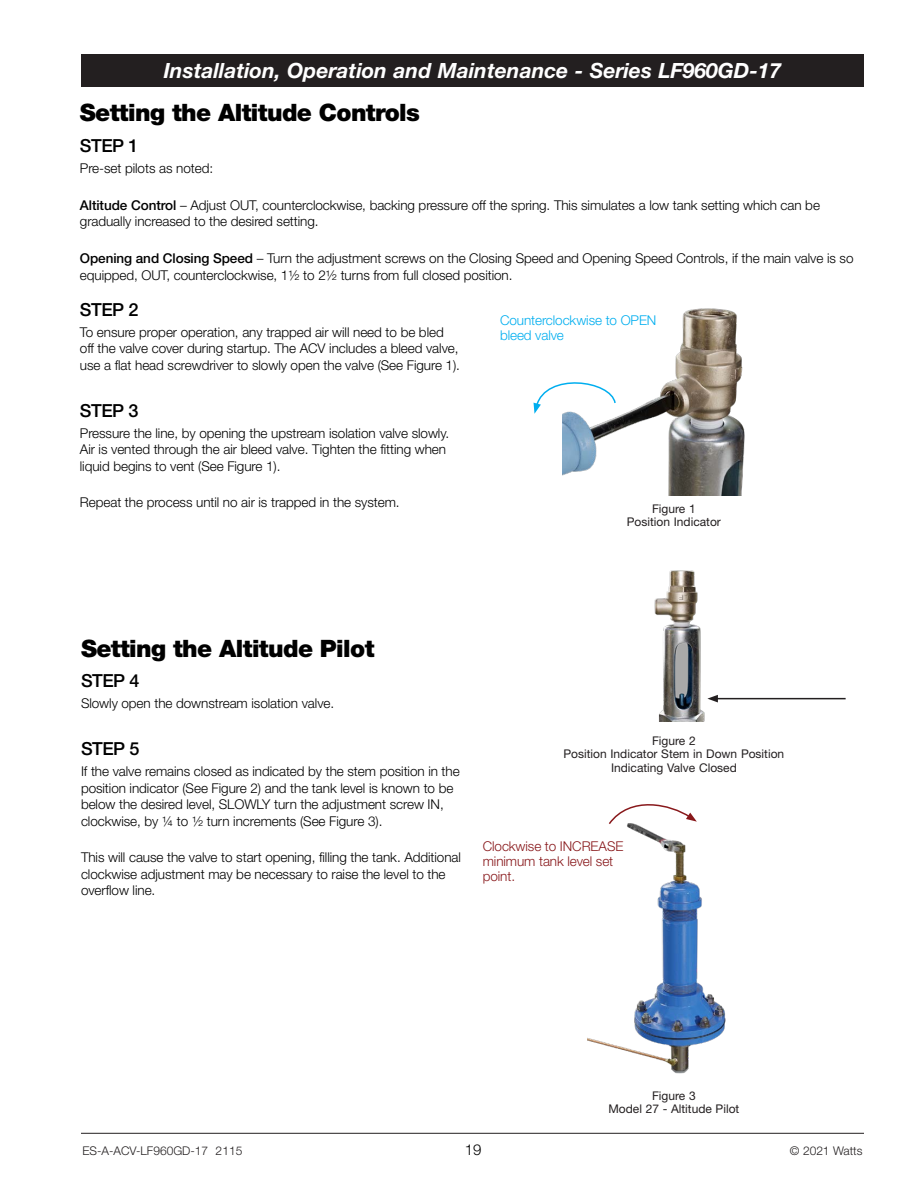
<style>
.page{position:relative;width:918px;height:1188px;background:#fff}
.page>*{position:absolute;margin:0;border:0;box-sizing:border-box;transform-origin:0 0}
.t1{font:900 24px "Helvetica Neue LT Std";letter-spacing:-.025em;color:#000}
.t2{font:italic 700 21px "Helvetica Neue LT Std";color:#fff}
.t3{font:500 18px "Helvetica Neue LT Std";letter-spacing:-.025em;color:#000}
.t4{font:300 15px "Helvetica Neue LT Std";color:#000}
.t5{font:300 13.5px/16.5px "Helvetica Neue LT Std";letter-spacing:-.005em;color:#000}
.t6{font:300 13.5px/15px "Helvetica Neue LT Std";letter-spacing:-.005em;color:#88181b}
.t7{font:300 13.5px/15px "Helvetica Neue LT Std";letter-spacing:-.005em;color:#00aeef}
.t8{font:12px/13.5px "Helvetica Neue LT Std";color:#231f20;text-align:center}
.t9{font:300 12px "Helvetica Neue LT Std";color:#231f20}
.s1{font-weight:500}
</style>
<div class="page">
<svg style="left:534px;top:383px;width:29px;height:31px"></svg>
<img style="left:563px;top:308px;width:182px;height:188px">
<img style="left:654px;top:570px;width:100px;height:152px">
<hr style="left:716px;top:698px;width:130px;height:1px;background:#231f20">
<svg style="left:707px;top:695px;width:11px;height:7px"></svg>
<svg style="left:615px;top:804px;width:78px;height:12px"></svg>
<img style="left:588px;top:816px;width:138px;height:258px">
<hr style="left:81px;top:1133px;width:783px;height:1px;background:#231f20">
<div style="left:81px;top:54px;width:783px;height:32px;background:#231f20"></div>
<h2 class="t2" style="left:164px;top:57px;width:619px">Installation, Operation and Maintenance - Series LF960GD-17</h2>
<h1 class="t1" style="left:80px;top:99px;width:342px">Setting the Altitude Controls</h1>
<h3 class="t3" style="left:80px;top:135px;width:60px">STEP 1</h3>
<p class="t5" style="left:80px;top:160px;width:135px">Pre-set pilots as noted:</p>
<p class="t5" style="left:80px;top:197px;width:742px"><span class="s1">Altitude Control</span> – Adjust OUT, counterclockwise, backing pressure off the spring. This simulates a low tank setting which can be gradually increased to the desired setting.</p>
<p class="t5" style="left:80px;top:250px;width:775px"><span class="s1">Opening and Closing Speed</span> – Turn the adjustment screws on the Closing Speed and Opening Speed Controls, if the main valve is so equipped, OUT, counterclockwise, 11/2 to 21/2 turns from full closed position.</p>
<h3 class="t3" style="left:80px;top:299px;width:60px">STEP 2</h3>
<p class="t5" style="left:80px;top:324px;width:382px">To ensure proper operation, any trapped air will need to be bled off the valve cover during startup. The ACV includes a bleed valve, use a flat head screwdriver to slowly open the valve (See Figure 1).</p>
<h3 class="t3" style="left:80px;top:399px;width:60px">STEP 3</h3>
<p class="t5" style="left:80px;top:424px;width:371px">Pressure the line, by opening the upstream isolation valve slowly.<br>Air is vented through the air bleed valve. Tighten the fitting when liquid begins to vent (See Figure 1).</p>
<p class="t5" style="left:80px;top:494px;width:321px">Repeat the process until no air is trapped in the system.</p>
<p class="t7" style="left:500px;top:312px;width:158px">Counterclockwise to OPEN bleed valve</p>
<p class="t8" style="left:627px;top:502px;width:96px">Figure 1<br>Position Indicator</p>
<h1 class="t1" style="left:81px;top:634px;width:295px">Setting the Altitude Pilot</h1>
<h3 class="t3" style="left:81px;top:670px;width:60px">STEP 4</h3>
<p class="t5" style="left:81px;top:695px;width:255px">Slowly open the downstream isolation valve.</p>
<h3 class="t3" style="left:81px;top:738px;width:60px">STEP 5</h3>
<p class="t5" style="left:81px;top:763px;width:380px">If the valve remains closed as indicated by the stem position in the position indicator (See Figure 2) and the tank level is known to be below the desired level, SLOWLY turn the adjustment screw IN, clockwise, by ¼ to ½ turn increments (See Figure 3).</p>
<p class="t5" style="left:81px;top:849px;width:382px">This will cause the valve to start opening, filling the tank. Additional clockwise adjustment may be necessary to raise the level to the overflow line.</p>
<p class="t8" style="left:564px;top:733px;width:222px">Figure 2<br>Position Indicator Stem in Down Position<br>Indicating Valve Closed</p>
<p class="t6" style="left:483px;top:839px;width:142px">Clockwise to INCREASE minimum tank level set point.</p>
<p class="t8" style="left:608px;top:1089px;width:132px">Figure 3<br>Model 27 - Altitude Pilot</p>
<p class="t9" style="left:82px;top:1143px;width:161px">ES-A-ACV-LF960GD-17 2115</p>
<p class="t4" style="left:465px;top:1140px;width:18px">19</p>
<p class="t9" style="left:790px;top:1143px;width:74px">© 2021 Watts</p>
</div>
